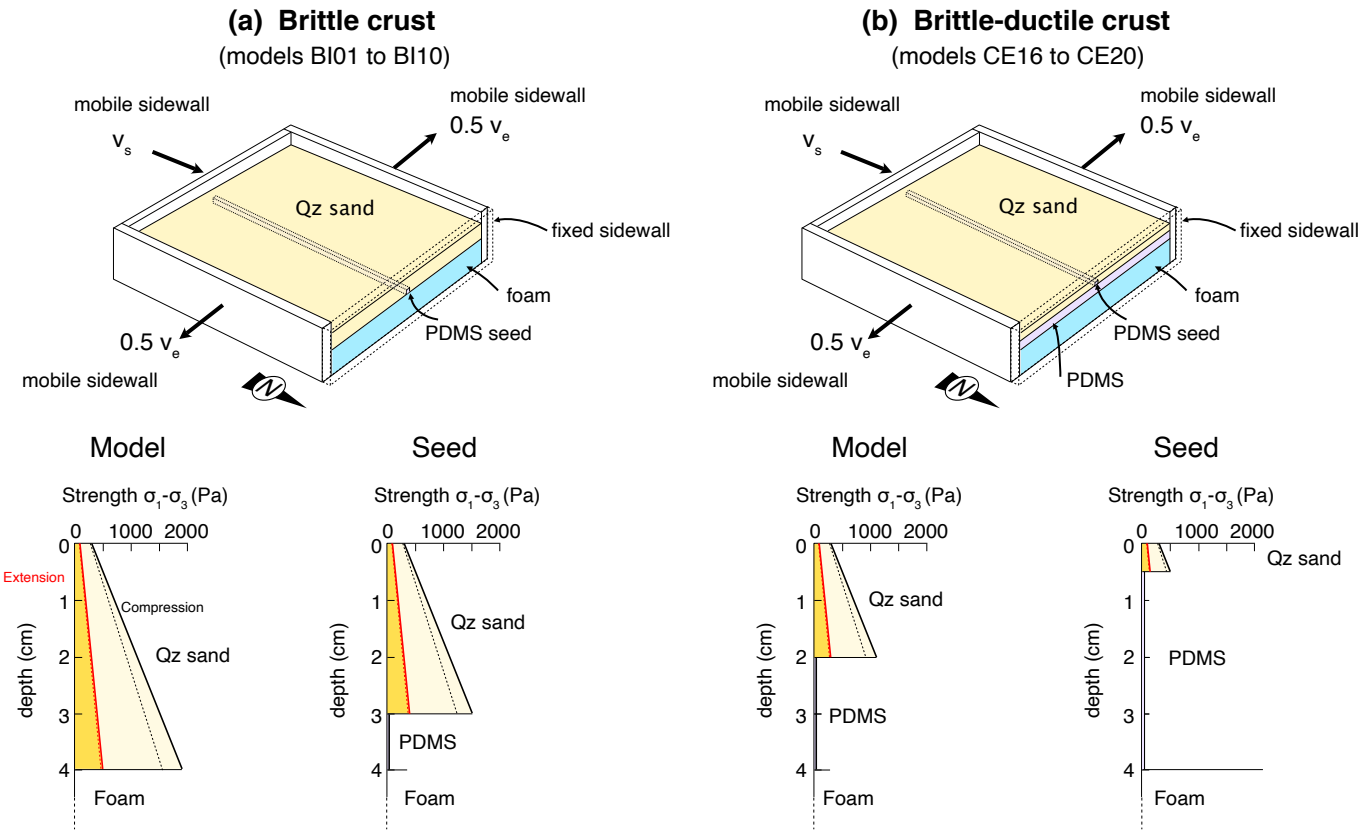
<style>
.page{position:relative;width:1368px;height:837px;background:#fff}
.page>*{position:absolute;margin:0;border:0;box-sizing:border-box;transform-origin:0 0}
.t1{font:700 28px "Helvetica LT Com";color:#000}
.t2{font:28px "Helvetica";color:#000}
.t3{font:24px "Helvetica";color:#000}
.t4{font:20px "Helvetica";color:#000}
.t5{font:20px "Lucida Grande";color:#000}
.t6{font:14px "Helvetica";color:#000}
.t7{font:14px "Helvetica";color:#f00}
.t8{font:11.6px "Helvetica";color:#000}
</style>
<div class="page">
<hr style="left:1141px;top:768px;width:121px;height:1px;background:#000">
<svg style="left:74px;top:542px;width:114px;height:286px"></svg>
<svg style="left:386px;top:542px;width:115px;height:286px"></svg>
<svg style="left:813px;top:542px;width:115px;height:286px"></svg>
<svg style="left:1141px;top:542px;width:114px;height:286px"></svg>
<hr style="left:388px;top:714px;width:2px;height:55px;background:#000">
<hr style="left:815px;top:656px;width:1px;height:113px;background:#000">
<svg style="left:113px;top:124px;width:435px;height:284px"></svg>
<svg style="left:801px;top:124px;width:435px;height:284px"></svg>
<p class="t4" style="left:74px;top:96px;width:137px">mobile sidewall</p>
<p class="t3" style="left:112px;top:129px;width:20px">v<sub>s</sub></p>
<h1 class="t1" style="left:228px;top:9px;width:208px">(a) Brittle crust</h1>
<p class="t3" style="left:218px;top:46px;width:234px">(models BI01 to BI10)</p>
<p class="t4" style="left:450px;top:87px;width:137px">mobile sidewall</p>
<p class="t3" style="left:450px;top:115px;width:61px">0.5 v<sub>e</sub></p>
<h1 class="t1" style="left:861px;top:9px;width:310px">(b) Brittle-ductile crust</h1>
<p class="t3" style="left:891px;top:46px;width:255px">(models CE16 to CE20)</p>
<p class="t4" style="left:764px;top:96px;width:137px">mobile sidewall</p>
<p class="t3" style="left:802px;top:129px;width:20px">v<sub>s</sub></p>
<p class="t4" style="left:1140px;top:87px;width:137px">mobile sidewall</p>
<p class="t3" style="left:1140px;top:115px;width:61px">0.5 v<sub>e</sub></p>
<p class="t5" style="left:295px;top:199px;width:81px">Qz sand</p>
<p class="t5" style="left:998px;top:198px;width:81px">Qz sand</p>
<p class="t4" style="left:551px;top:222px;width:120px">fixed sidewall</p>
<p class="t4" style="left:1239px;top:222px;width:120px">fixed sidewall</p>
<p class="t3" style="left:120px;top:332px;width:61px">0.5 v<sub>e</sub></p>
<p class="t4" style="left:22px;top:371px;width:137px">mobile sidewall</p>
<p class="t4" style="left:506px;top:287px;width:46px">foam</p>
<p class="t4" style="left:1194px;top:287px;width:46px">foam</p>
<p class="t4" style="left:425px;top:325px;width:108px">PDMS seed</p>
<p class="t4" style="left:1113px;top:325px;width:108px">PDMS seed</p>
<p class="t4" style="left:1066px;top:371px;width:59px">PDMS</p>
<p class="t3" style="left:810px;top:332px;width:61px">0.5 v<sub>e</sub></p>
<p class="t4" style="left:712px;top:371px;width:137px">mobile sidewall</p>
<h1 class="t2" style="left:90px;top:435px;width:78px">Model</h1>
<h1 class="t2" style="left:412px;top:435px;width:67px">Seed</h1>
<h1 class="t2" style="left:831px;top:435px;width:78px">Model</h1>
<h1 class="t2" style="left:1153px;top:435px;width:67px">Seed</h1>
<p class="t4" style="left:62px;top:487px;width:168px">Strength σ -σ (Pa)</p>
<p class="t8" style="left:156px;top:500px;width:8px">1</p>
<p class="t8" style="left:181px;top:500px;width:8px">3</p>
<p class="t4" style="left:374px;top:487px;width:168px">Strength σ -σ (Pa)</p>
<p class="t4" style="left:796px;top:487px;width:168px">Strength σ -σ (Pa)</p>
<p class="t8" style="left:467px;top:500px;width:8px">1</p>
<p class="t8" style="left:493px;top:500px;width:8px">3</p>
<p class="t8" style="left:889px;top:500px;width:8px">1</p>
<p class="t8" style="left:914px;top:500px;width:8px">3</p>
<p class="t4" style="left:1107px;top:487px;width:168px">Strength σ -σ (Pa)</p>
<p class="t8" style="left:1201px;top:500px;width:8px">1</p>
<p class="t8" style="left:1226px;top:500px;width:8px">3</p>
<p class="t4" style="left:71px;top:523px;width:13px">0</p>
<p class="t4" style="left:108px;top:523px;width:102px">1000 2000</p>
<p class="t4" style="left:382px;top:523px;width:13px">0</p>
<p class="t4" style="left:420px;top:523px;width:102px">1000 2000</p>
<p class="t4" style="left:809px;top:523px;width:13px">0</p>
<p class="t4" style="left:847px;top:523px;width:102px">1000 2000</p>
<p class="t4" style="left:1136px;top:523px;width:13px">0</p>
<p class="t4" style="left:1174px;top:523px;width:102px">1000 2000</p>
<p class="t4" style="left:371px;top:537px;width:13px">0</p>
<p class="t4" style="left:795px;top:537px;width:13px">0</p>
<p class="t4" style="left:1123px;top:537px;width:13px">0</p>
<p class="t4" style="left:59px;top:537px;width:13px">0</p>
<p class="t4" style="left:1266px;top:550px;width:76px">Qz sand</p>
<p class="t7" style="left:3px;top:571px;width:63px">Extension</p>
<p class="t4" style="left:868px;top:591px;width:76px">Qz sand</p>
<p class="t4" style="left:59px;top:594px;width:13px">1</p>
<p class="t4" style="left:371px;top:594px;width:13px">1</p>
<p class="t4" style="left:795px;top:594px;width:13px">1</p>
<p class="t4" style="left:1123px;top:594px;width:13px">1</p>
<p class="t6" style="left:121px;top:601px;width:84px">Compression</p>
<p class="t4" style="left:450px;top:613px;width:76px">Qz sand</p>
<p class="t4" style="left:17px;top:717px;width:97px;rotate:-90deg">depth (cm)</p>
<p class="t4" style="left:329px;top:717px;width:97px;rotate:-90deg">depth (cm)</p>
<p class="t4" style="left:756px;top:717px;width:97px;rotate:-90deg">depth (cm)</p>
<p class="t4" style="left:1083px;top:717px;width:97px;rotate:-90deg">depth (cm)</p>
<p class="t4" style="left:59px;top:649px;width:13px">2</p>
<p class="t4" style="left:156px;top:646px;width:76px">Qz sand</p>
<p class="t4" style="left:371px;top:649px;width:13px">2</p>
<p class="t4" style="left:795px;top:649px;width:13px">2</p>
<p class="t4" style="left:1123px;top:649px;width:13px">2</p>
<p class="t4" style="left:828px;top:707px;width:59px">PDMS</p>
<p class="t4" style="left:59px;top:707px;width:13px">3</p>
<p class="t4" style="left:371px;top:707px;width:13px">3</p>
<p class="t4" style="left:795px;top:707px;width:13px">3</p>
<p class="t4" style="left:1123px;top:707px;width:13px">3</p>
<p class="t4" style="left:399px;top:734px;width:59px">PDMS</p>
<p class="t4" style="left:59px;top:761px;width:13px">4</p>
<p class="t4" style="left:371px;top:761px;width:13px">4</p>
<p class="t4" style="left:795px;top:761px;width:13px">4</p>
<p class="t4" style="left:1123px;top:761px;width:13px">4</p>
<p class="t4" style="left:1168px;top:650px;width:59px">PDMS</p>
<p class="t4" style="left:94px;top:789px;width:53px">Foam</p>
<p class="t4" style="left:404px;top:789px;width:53px">Foam</p>
<p class="t4" style="left:822px;top:789px;width:53px">Foam</p>
<p class="t4" style="left:1153px;top:789px;width:53px">Foam</p>
</div>
